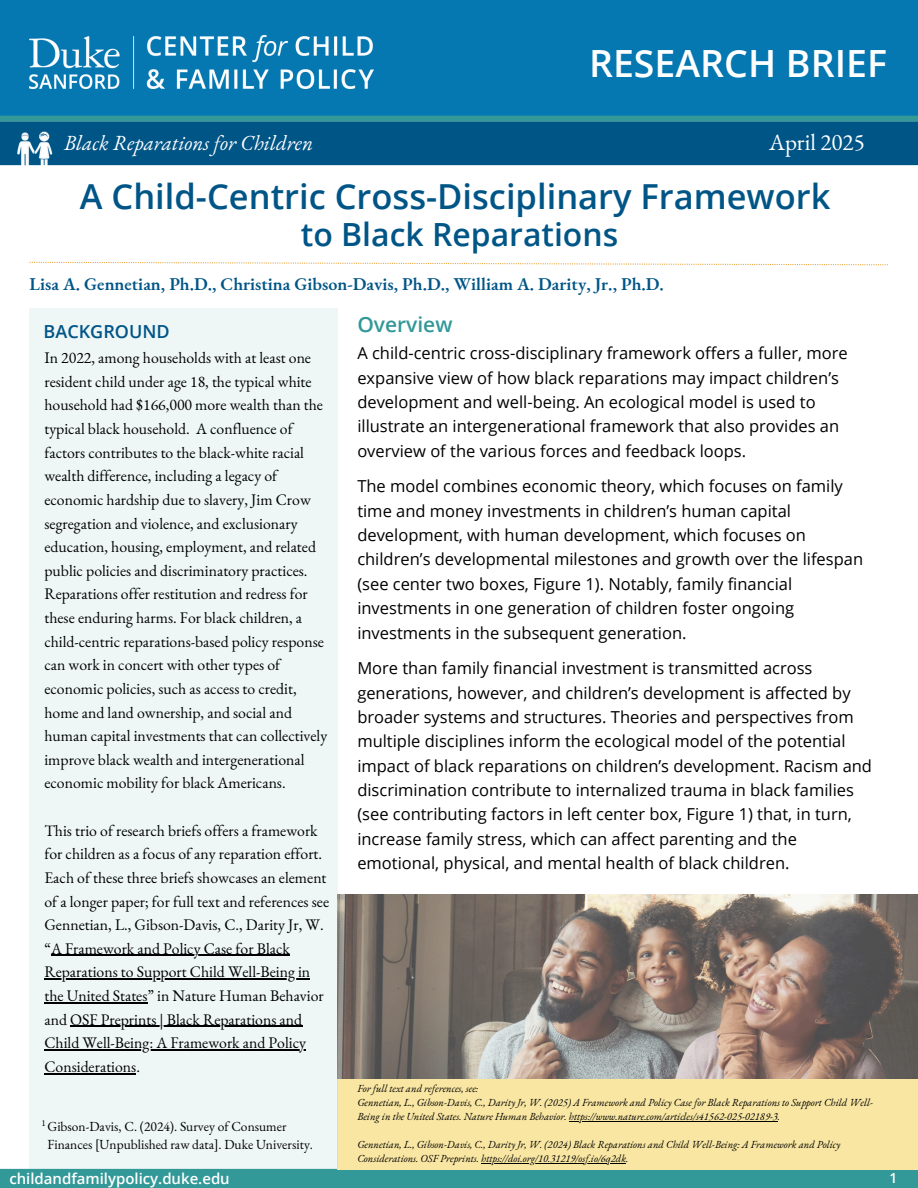
<style>
.page{position:relative;width:918px;height:1188px;background:#fff}
.page>*{position:absolute;margin:0;border:0;box-sizing:border-box;transform-origin:0 0}
.t1{font:600 37.5px "Open Sans";color:#fff}
.t2{font:600 34.5px "Open Sans";color:#005587}
.t3{font:600 31.95px "Open Sans";color:#005587}
.t4{font:23.1px "EB Garamond";color:#fff}
.t5{font:italic 21px "EB Garamond";color:#fff}
.t6{font:600 21px "Open Sans";color:#339898}
.t7{font:600 18px "EB Garamond";color:#005587}
.t8{font:600 18px "Open Sans";color:#005587}
.t9{font:16.5px/24.5px "Open Sans";color:#000}
.t10{font:15.75px/23.7px "EB Garamond";color:#000}
.t11{font:600 15px "Open Sans";color:#fff}
.t12{font:600 13.8px "Open Sans";color:#fff}
.t13{font:13.5px/18px "EB Garamond";color:#000}
.t14{font:italic 10.5px/14px "EB Garamond";color:#000}
.t15{font:9px "EB Garamond";color:#000}
</style>
<div class="page">
<div style="left:0;top:0;width:918px;height:116px;background:#0577b1"></div>
<div style="left:0;top:121px;width:918px;height:44px;background:#005587"></div>
<div style="left:0;top:116px;width:918px;height:5px;background:#339898"></div>
<div style="left:0;top:1169px;width:918px;height:19px;background:#339898"></div>
<img style="left:30px;top:36px;width:344px;height:52px">
<svg style="left:30px;top:262px;width:858px;height:3px"></svg>
<div style="left:338px;top:1079px;width:580px;height:90px;background:#f8e6a2"></div>
<hr style="left:569px;top:1121px;width:209px;height:1px;background:#000">
<hr style="left:481px;top:1163px;width:145px;height:1px;background:#000">
<img style="left:17px;top:131px;width:36px;height:34px">
<div style="left:30px;top:309px;width:308px;height:861px;background:#eff6f6"></div>
<hr style="left:51px;top:955px;width:239px;height:1px;background:#000">
<hr style="left:44px;top:979px;width:266px;height:1px;background:#000">
<hr style="left:44px;top:1002px;width:104px;height:1px;background:#000">
<hr style="left:70px;top:1026px;width:232px;height:1px;background:#000">
<hr style="left:44px;top:1049px;width:262px;height:2px;background:#000">
<hr style="left:44px;top:1073px;width:92px;height:1px;background:#000">
<img style="left:338px;top:894px;width:580px;height:185px">
<p class="t5" style="left:64px;top:129px;width:250px">Black Reparations for Children</p>
<h2 class="t1" style="left:589px;top:36px;width:299px">RESEARCH BRIEF</h2>
<p class="t4" style="left:769px;top:127px;width:97px">April 2025</p>
<h1 class="t2" style="left:80px;top:172px;width:752px">A Child-Centric Cross-Disciplinary Framework</h1>
<h1 class="t3" style="left:301px;top:212px;width:319px">to Black Reparations</h1>
<p class="t7" style="left:30px;top:272px;width:636px">Lisa A. Gennetian, Ph.D., Christina Gibson-Davis, Ph.D., William A. Darity, Jr., Ph.D.</p>
<h3 class="t6" style="left:357px;top:310px;width:97px">Overview</h3>
<p class="t8" style="left:44px;top:319px;width:128px">BACKGROUND</p>
<p class="t10" style="left:44px;top:346px;width:284px">In 2022, among households with at least one resident child under age 18, the typical white household had $166,000 more wealth than the typical black household. A confluence of factors contributes to the black-white racial wealth difference, including a legacy of economic hardship due to slavery, Jim Crow segregation and violence, and exclusionary education, housing, employment, and related public policies and discriminatory practices.<br>Reparations offer restitution and redress for these enduring harms. For black children, a child-centric reparations-based policy response can work in concert with other types of economic policies, such as access to credit, home and land ownership, and social and human capital investments that can collectively improve black wealth and intergenerational economic mobility for black Americans.</p>
<p class="t10" style="left:44px;top:818px;width:286px">This trio of research briefs offers a framework for children as a focus of any reparation effort.<br>Each of these three briefs showcases an element of a longer paper; for full text and references see Gennetian, L., Gibson-Davis, C., Darity Jr, W. “A Framework and Policy Case for Black</p>
<p class="t10" style="left:44px;top:960px;width:281px">Reparations to Support Child Well-Being in the United States” in Nature Human Behavior and OSF Preprints | Black Reparations and</p>
<p class="t10" style="left:44px;top:1031px;width:263px">Child Well-Being: A Framework and Policy<br>Considerations.</p>
<p class="t15" style="left:41px;top:1116px;width:6px">1</p>
<p class="t13" style="left:47px;top:1117px;width:267px">Gibson-Davis, C. (2024). Survey of Consumer<br>Finances [Unpublished raw data]. Duke University.</p>
<h6 class="t11" style="left:9px;top:1168px;width:222px">childandfamilypolicy.duke.edu</h6>
<p class="t9" style="left:357px;top:341px;width:492px">A child-centric cross-disciplinary framework offers a fuller, more expansive view of how black reparations may impact children’s development and well-being. An ecological model is used to illustrate an intergenerational framework that also provides an overview of the various forces and feedback loops.</p>
<p class="t9" style="left:357px;top:474px;width:507px">The model combines economic theory, which focuses on family time and money investments in children’s human capital development, with human development, which focuses on children’s developmental milestones and growth over the lifespan (see center two boxes, Figure 1). Notably, family financial investments in one generation of children foster ongoing investments in the subsequent generation.</p>
<p class="t9" style="left:357px;top:656px;width:516px">More than family financial investment is transmitted across generations, however, and children’s development is affected by broader systems and structures. Theories and perspectives from multiple disciplines inform the ecological model of the potential impact of black reparations on children’s development. Racism and discrimination contribute to internalized trauma in black families (see contributing factors in left center box, Figure 1) that, in turn, increase family stress, which can affect parenting and the emotional, physical, and mental health of black children.</p>
<h5 class="t14" style="left:357px;top:1081px;width:122px">For full text and references, see:</h5>
<p class="t14" style="left:357px;top:1095px;width:517px">Gennetian, L., Gibson-Davis, C., Darity Jr, W. (2025) A Framework and Policy Case for Black Reparations to Support Child Well-<br>Being in the United States. Nature Human Behavior. https://www.nature.com/articles/s41562-025-02189-3.</p>
<p class="t14" style="left:357px;top:1137px;width:485px">Gennetian, L., Gibson-Davis, C., Darity Jr, W. (2024) Black Reparations and Child Well-Being: A Framework and Policy<br>Considerations. OSF Preprints. https://doi.org/10.31219/osf.io/6q2dk.</p>
<h4 class="t12" style="left:890px;top:1168px;width:9px">1</h4>
</div>
